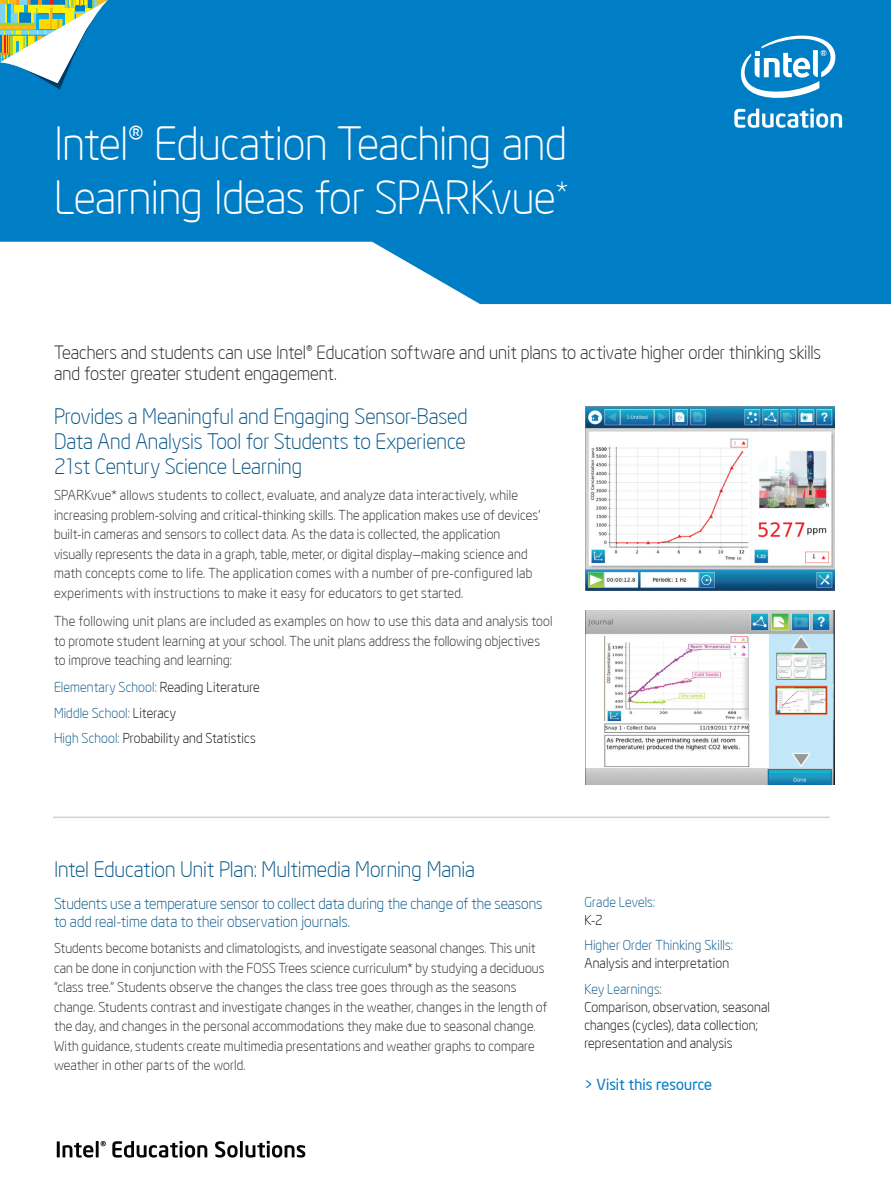
<style>
.page{position:relative;width:891px;height:1188px;background:#fff}
.page>*{position:absolute;margin:0;border:0;box-sizing:border-box;transform-origin:0 0}
.t1{font:300 45px/54px "Neo Sans Intel";letter-spacing:-.01em;color:#fff}
.t2{font:300 21px/25.2px "Neo Sans Intel";letter-spacing:-.005em;color:#005285;text-align:justify}
.t3{font:300 18px/21.6px "Neo Sans Intel";letter-spacing:-.005em;color:#231f20}
.t4{font:300 15px/18px "Neo Sans Intel";color:#005285}
.t5{font:15px "Neo Sans Intel";letter-spacing:.005em;color:#007ec5}
.t6{font:300 13.5px/19.5px "Neo Sans Intel";letter-spacing:.01em;color:#231f20}
.t7{font:300 13.5px/18px "Neo Sans Intel";letter-spacing:.01em;color:#000}
.t8{font:300 13.5px "Neo Sans Intel";letter-spacing:.01em;color:#005285}
.s1{color:#005285}
</style>
<div class="page">
<svg style="left:0;top:0;width:891px;height:304px;background:#1b8bcb"></svg>
<svg style="left:734px;top:108px;width:108px;height:20px"></svg>
<svg style="left:739px;top:30px;width:98px;height:70px"></svg>
<svg style="left:0;top:0;width:108px;height:90px"></svg>
<hr style="left:53px;top:817px;width:777px;height:1px;background:#d1d2d4">
<img style="left:585px;top:406px;width:249px;height:184px">
<img style="left:585px;top:610px;width:249px;height:174px">
<svg style="left:57px;top:1141px;width:49px;height:17px"></svg>
<svg style="left:112px;top:1141px;width:95px;height:17px"></svg>
<svg style="left:215px;top:1141px;width:90px;height:17px"></svg>
<h1 class="t1" style="left:54px;top:117px;width:516px">Intel® Education Teaching and<br>Learning Ideas for SPARKvue<sup>*</sup></h1>
<h3 class="t3" style="left:54px;top:341px;width:769px">Teachers and students can use Intel® Education software and unit plans to activate higher order thinking skills and foster greater student engagement.</h3>
<h2 class="t2" style="left:54px;top:403px;width:415px">Provides a Meaningful and Engaging Sensor-Based Data And Analysis Tool for Students to Experience 21st Century Science Learning</h2>
<p class="t6" style="left:54px;top:486px;width:488px">SPARKvue* allows students to collect, evaluate, and analyze data interactively, while increasing problem-solving and critical-thinking skills. The application makes use of devices’ built-in cameras and sensors to collect data. As the data is collected, the application visually represents the data in a graph, table, meter, or digital display—making science and math concepts come to life. The application comes with a number of pre-configured lab experiments with instructions to make it easy for educators to get started.</p>
<p class="t6" style="left:54px;top:612px;width:500px">The following unit plans are included as examples on how to use this data and analysis tool to promote student learning at your school. The unit plans address the following objectives to improve teaching and learning:</p>
<p class="t7" style="left:54px;top:675px;width:207px;line-height:25.5px"><span class="s1">Elementary School:</span> Reading Literature<br><span class="s1">Middle School:</span> Literacy<br><span class="s1">High School:</span> Probability and Statistics</p>
<h2 class="t2" style="left:54px;top:857px;width:423px">Intel Education Unit Plan: Multimedia Morning Mania</h2>
<p class="t4" style="left:54px;top:894px;width:490px">Students use a temperature sensor to collect data during the change of the seasons to add real-time data to their observation journals.</p>
<p class="t6" style="left:54px;top:938px;width:495px">Students become botanists and climatologists, and investigate seasonal changes. This unit can be done in conjunction with the FOSS Trees science curriculum* by studying a deciduous “class tree.” Students observe the changes the class tree goes through as the seasons change. Students contrast and investigate changes in the weather, changes in the length of the day, and changes in the personal accommodations they make due to seasonal change.<br>With guidance, students create multimedia presentations and weather graphs to compare weather in other parts of the world.</p>
<p class="t8" style="left:584px;top:894px;width:72px">Grade Levels:</p>
<p class="t7" style="left:584px;top:911px;width:20px">K-2</p>
<p class="t8" style="left:584px;top:937px;width:150px">Higher Order Thinking Skills:</p>
<p class="t7" style="left:584px;top:954px;width:146px">Analysis and interpretation</p>
<p class="t8" style="left:584px;top:981px;width:79px">Key Learnings:</p>
<p class="t7" style="left:584px;top:998px;width:187px">Comparison, observation, seasonal changes (cycles), data collection; representation and analysis</p>
<p class="t5" style="left:584px;top:1075px;width:129px">&gt; Visit this resource</p>
</div>
